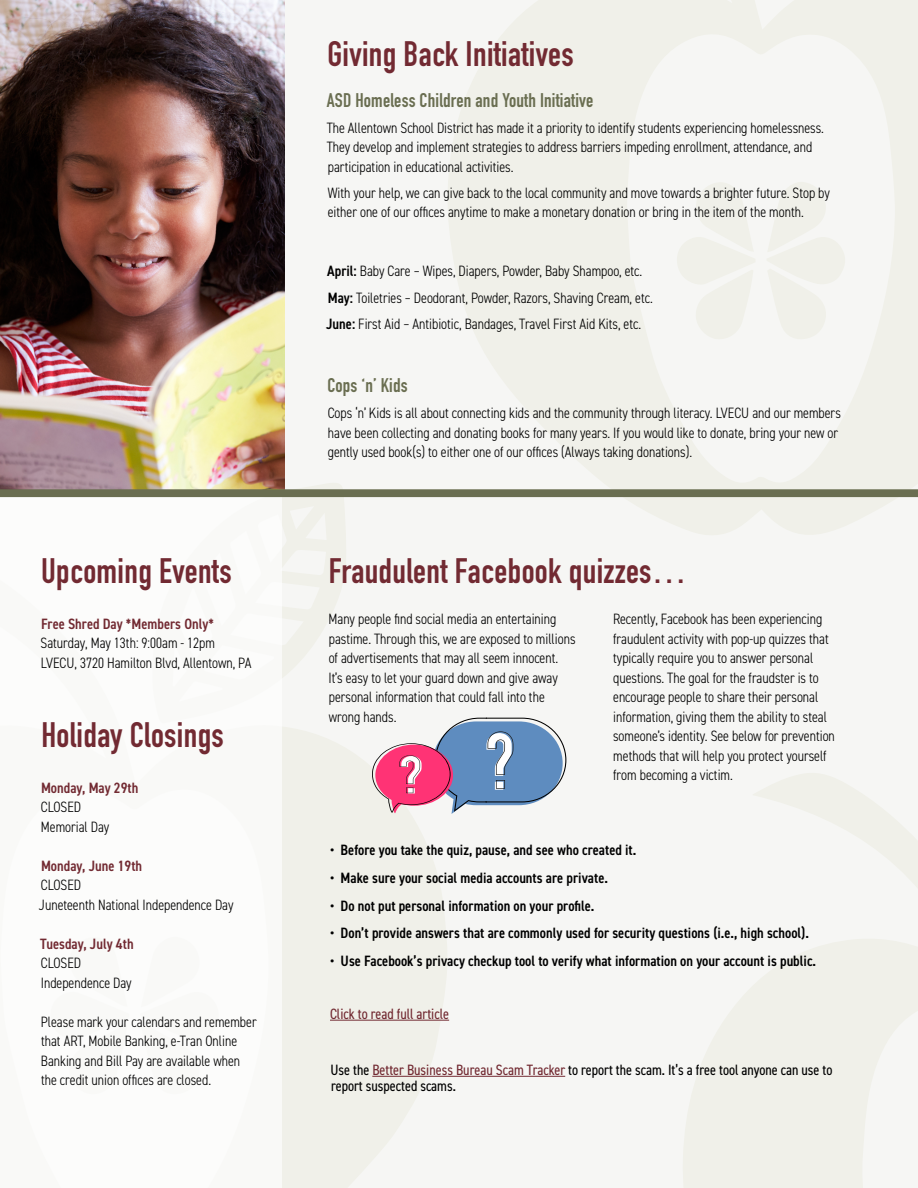
<style>
.page{position:relative;width:918px;height:1188px;background:#f6f6f4}
.page>*{position:absolute;margin:0;border:0;box-sizing:border-box;transform-origin:0 0}
.t1{font:700 34.8px "DIN Condensed";letter-spacing:.01em;color:#722a32}
.t2{font:700 19.5px "DIN Condensed";letter-spacing:.01em;color:#6a6e51}
.t3{font:300 condensed 15px/19.5px "DIN2014";color:#000}
.t4{font:600 condensed 15px "DIN2014";color:#000}
.t5{font:condensed 15px/16.5px "DIN2014";color:#000}
.t6{font:600 condensed 15px "DIN2014";color:#722a32}
.t7{font:condensed 15px "DIN2014";color:#722a32}
.s1{font-weight:600}
.s2{color:#722a32}
</style>
<div class="page">
<svg style="left:447px;top:0;width:471px;height:535px;fill:#f0f0e9"></svg>
<svg style="left:766px;top:181px;width:81px;height:160px"></svg>
<svg style="left:675px;top:182px;width:81px;height:159px"></svg>
<svg style="left:282px;top:727px;width:166px;height:461px;fill:#f0f0e9"></svg>
<svg style="left:282px;top:482px;width:65px;height:196px;fill:#f0f0e9"></svg>
<svg style="left:683px;top:773px;width:235px;height:415px"></svg>
<div style="left:0;top:0;width:282px;height:1188px;background:#fff"></div>
<img style="left:0;top:0;width:284px;height:489px">
<hr style="left:330px;top:1020px;width:119px;height:1px;background:#722a32">
<hr style="left:372px;top:1076px;width:193px;height:1px;background:#722a32">
<svg style="left:372px;top:718px;width:194px;height:96px"></svg>
<div style="left:0;top:489px;width:918px;height:8px;background:#6a6e51"></div>
<h1 class="t1" style="left:41px;top:548px;width:192px">Upcoming Events</h1>
<p class="t6" style="left:41px;top:614px;width:174px">Free Shred Day *Members Only*</p>
<p class="t3" style="left:41px;top:634px;width:212px">Saturday, May 13th: 9:00am - 12pm<br>LVECU, 3720 Hamilton Blvd, Allentown, PA</p>
<h1 class="t1" style="left:41px;top:711px;width:184px">Holiday Closings</h1>
<p class="t6" style="left:41px;top:778px;width:99px">Monday, May 29th</p>
<p class="t3" style="left:41px;top:797px;width:70px">CLOSED<br>Memorial Day</p>
<p class="t6" style="left:41px;top:856px;width:103px">Monday, June 19th</p>
<p class="t3" style="left:39px;top:875px;width:196px">CLOSED<br>Juneteenth National Independence Day</p>
<p class="t6" style="left:40px;top:934px;width:95px">Tuesday, July 4th</p>
<p class="t3" style="left:41px;top:953px;width:92px">CLOSED<br>Independence Day</p>
<p class="t3" style="left:41px;top:1012px;width:217px">Please mark your calendars and remember that ART, Mobile Banking, e-Tran Online Banking and Bill Pay are available when the credit union offices are closed.</p>
<h1 class="t1" style="left:327px;top:31px;width:248px">Giving Back Initiatives</h1>
<h2 class="t2" style="left:327px;top:87px;width:268px">ASD Homeless Children and Youth Initiative</h2>
<p class="t3" style="left:327px;top:118px;width:499px">The Allentown School District has made it a priority to identify students experiencing homelessness.<br>They develop and implement strategies to address barriers impeding enrollment, attendance, and participation in educational activities.</p>
<p class="t3" style="left:328px;top:183px;width:504px">With your help, we can give back to the local community and move towards a brighter future. Stop by either one of our offices anytime to make a monetary donation or bring in the item of the month.</p>
<p class="t3" style="left:326px;top:258px;width:328px;line-height:26.2px"><span class="s1">April:</span> Baby Care – Wipes, Diapers, Powder, Baby Shampoo, etc.<br><span class="s1">May:</span> Toiletries – Deodorant, Powder, Razors, Shaving Cream, etc.<br><span class="s1">June:</span> First Aid – Antibiotic, Bandages, Travel First Aid Kits, etc.</p>
<h2 class="t2" style="left:327px;top:372px;width:82px">Cops ‘n’ Kids</h2>
<p class="t3" style="left:328px;top:403px;width:515px">Cops ‘n’ Kids is all about connecting kids and the community through literacy. LVECU and our members have been collecting and donating books for many years. If you would like to donate, bring your new or gently used book(s) to either one of our offices (Always taking donations).</p>
<h1 class="t1" style="left:329px;top:548px;width:359px">Fraudulent Facebook quizzes…</h1>
<p class="t3" style="left:328px;top:609px;width:249px">Many people find social media an entertaining pastime. Through this, we are exposed to millions of advertisements that may all seem innocent.<br>It’s easy to let your guard down and give away personal information that could fall into the wrong hands.</p>
<p class="t3" style="left:613px;top:609px;width:223px">Recently, Facebook has been experiencing fraudulent activity with pop-up quizzes that typically require you to answer personal questions. The goal for the fraudster is to encourage people to share their personal information, giving them the ability to steal someone’s identity. See below for prevention methods that will help you protect yourself from becoming a victim.</p>
<p class="t4" style="left:330px;top:840px;width:308px">• Before you take the quiz, pause, and see who created it.</p>
<p class="t4" style="left:330px;top:868px;width:280px">• Make sure your social media accounts are private.</p>
<p class="t4" style="left:330px;top:896px;width:266px">• Do not put personal information on your profile.</p>
<p class="t4" style="left:330px;top:923px;width:481px">• Don’t provide answers that are commonly used for security questions (i.e., high school).</p>
<p class="t4" style="left:330px;top:951px;width:488px">• Use Facebook’s privacy checkup tool to verify what information on your account is public.</p>
<p class="t7" style="left:330px;top:1004px;width:121px">Click to read full article</p>
<p class="t5" style="left:331px;top:1061px;width:503px">Use the <span class="s2">Better Business Bureau Scam Tracker</span> to report the scam. It’s a free tool anyone can use to report suspected scams.</p>
</div>
